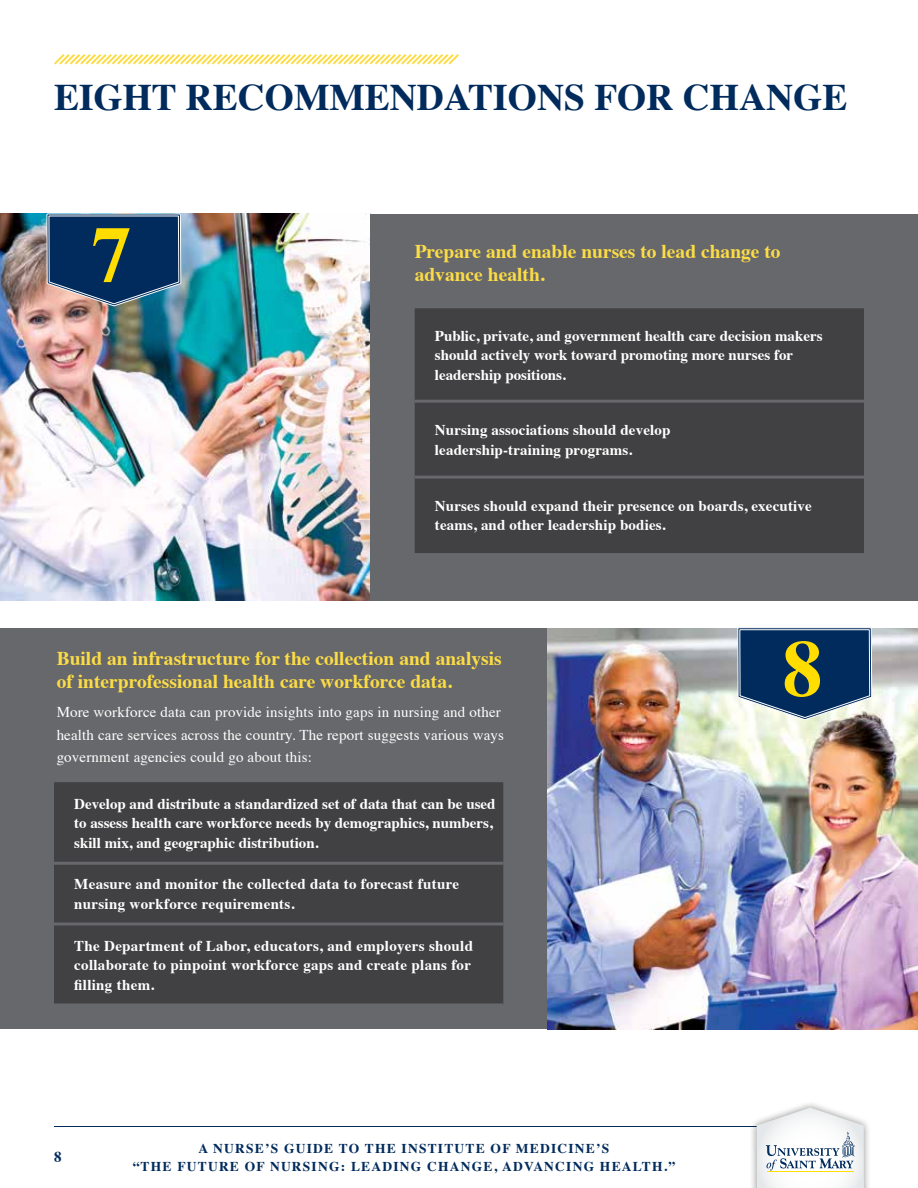
<style>
.page{position:relative;width:918px;height:1188px;background:#fff}
.page>*{position:absolute;margin:0;border:0;box-sizing:border-box;transform-origin:0 0}
.t1{font:700 79.65px "Times";color:#fd0}
.t2{font:700 37.5px "Times";color:#002b5c}
.t3{font:700 19.5px/22.5px "Times";color:#fcdc45}
.t4{font:700 15px/19.5px "Times";letter-spacing:.01em;color:#fff}
.t5{font:15px/22.5px "Times";letter-spacing:.01em;color:#fff}
.t6{font:700 15px "Times";color:#002b5c}
.t7{font:700 13.5px/18px "Times";letter-spacing:.09em;color:#002b5c}
</style>
<div class="page">
<img style="left:0;top:214px;width:370px;height:386px">
<div style="left:370px;top:214px;width:548px;height:386px;background:#67686b"></div>
<div style="left:415px;top:308px;width:322px;height:245px;background:#414042"></div>
<hr style="left:415px;top:400px;width:449px;height:3px;background:#67686b">
<hr style="left:415px;top:476px;width:449px;height:3px;background:#67686b">
<div style="left:0;top:629px;width:548px;height:400px;background:#67686b"></div>
<img style="left:548px;top:629px;width:370px;height:400px">
<div style="left:54px;top:782px;width:449px;height:221px;background:#414042"></div>
<hr style="left:54px;top:862px;width:449px;height:3px;background:#67686b">
<hr style="left:54px;top:922px;width:449px;height:3px;background:#67686b">
<svg style="left:46px;top:54px;width:413px;height:253px"></svg>
<img style="left:48px;top:215px;width:132px;height:371px">
<svg style="left:737px;top:308px;width:136px;height:413px"></svg>
<img style="left:739px;top:629px;width:132px;height:371px">
<hr style="left:54px;top:1126px;width:733px;height:1px;background:#002b5c">
<div style="left:749px;top:1100px;width:123px;height:88px;background:#000;opacity:.42"></div>
<svg style="left:757px;top:1108px;width:107px;height:80px"></svg>
<h2 class="t2" style="left:54px;top:62px;width:795px">Eight Recommendations for Change</h2>
<h1 class="t1" style="left:92px;top:179px;width:41px">7</h1>
<h3 class="t3" style="left:415px;top:239px;width:368px">Prepare and enable nurses to lead change to advance health.</h3>
<p class="t4" style="left:435px;top:324px;width:389px">Public, private, and government health care decision makers should actively work toward promoting more nurses for leadership positions.</p>
<p class="t4" style="left:435px;top:419px;width:237px">Nursing associations should develop leadership-training programs.</p>
<p class="t4" style="left:435px;top:495px;width:378px">Nurses should expand their presence on boards, executive teams, and other leadership bodies.</p>
<h3 class="t3" style="left:57px;top:646px;width:447px">Build an infrastructure for the collection and analysis of interprofessional health care workforce data.</h3>
<p class="t5" style="left:57px;top:700px;width:449px">More workforce data can provide insights into gaps in nursing and other health care services across the country. The report suggests various ways government agencies could go about this:</p>
<p class="t4" style="left:74px;top:792px;width:423px">Develop and distribute a standardized set of data that can be used to assess health care workforce needs by demographics, numbers, skill mix, and geographic distribution.</p>
<p class="t4" style="left:74px;top:873px;width:386px">Measure and monitor the collected data to forecast future nursing workforce requirements.</p>
<p class="t4" style="left:74px;top:934px;width:400px">The Department of Labor, educators, and employers should collaborate to pinpoint workforce gaps and create plans for filling them.</p>
<p class="t6" style="left:54px;top:1142px;width:9px">8</p>
<p class="t7" style="left:133px;top:1138px;width:478px;text-indent:66px">A Nurse’s Guide to the Institute of Medicine’s “The Future of Nursing : Leading Chang</p>
<p class="t7" style="left:484px;top:1156px;width:193px">e, Advancing Health.”</p>
<h1 class="t1" style="left:783px;top:593px;width:41px">8</h1>
</div>
